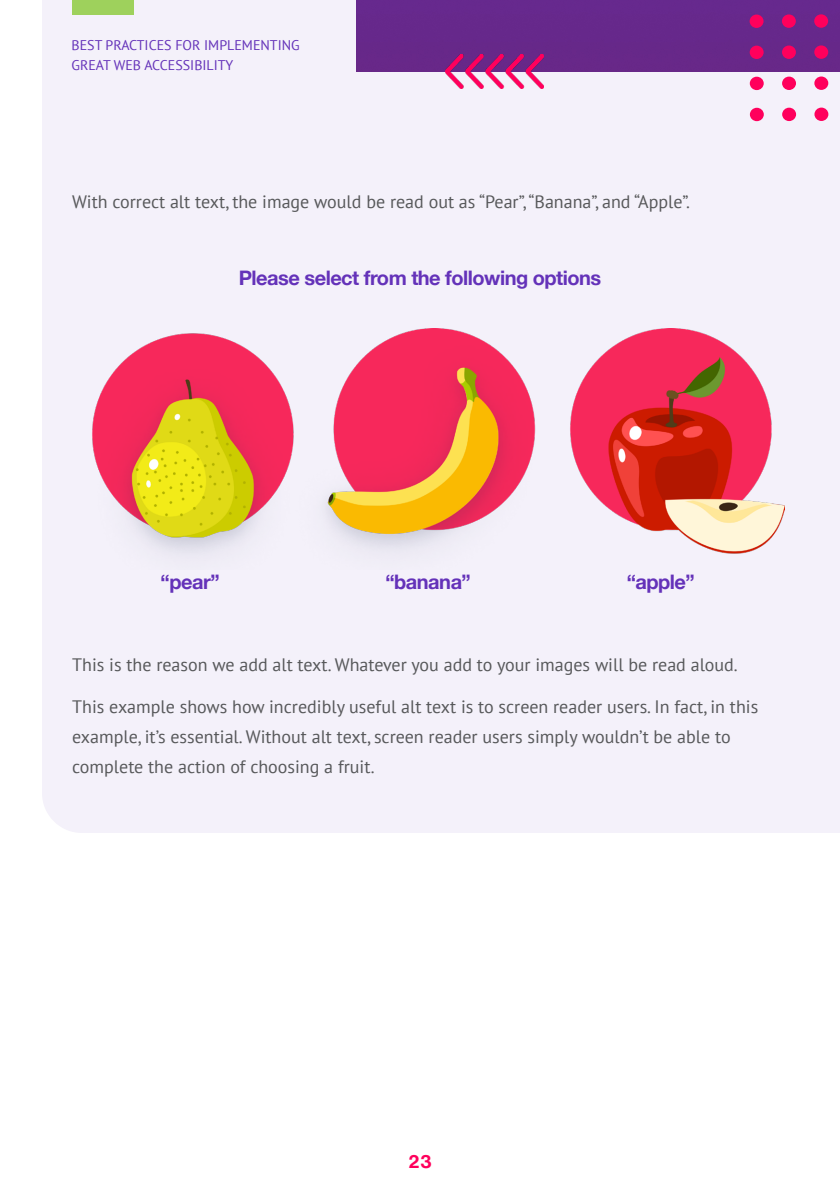
<style>
.page{position:relative;width:840px;height:1190px;background:#fff}
.page>*{position:absolute;margin:0;border:0;box-sizing:border-box;transform-origin:0 0}
.Sub_Title_1{font:700 20px "Helvetica Neue";letter-spacing:-.025em;color:#6432b9}
.Body_Text{font:18px/30px "PT Sans";color:#57585a}
.t1{font:700 18px "Helvetica Now Text";color:#ff005c}
.Body_Text-2{font:14px/20px "PT Sans";color:#6432b9}
</style>
<div class="page">
<div style="left:42px;top:0;width:798px;height:833px;background:#f4f1fa"></div>
<div style="left:72px;top:0;width:61px;height:15px;background:#9ed15c"></div>
<img style="left:87px;top:328px;width:698px;height:241px">
<div style="left:356px;top:0;width:484px;height:72px;background:#66288b"></div>
<img style="left:445px;top:54px;width:99px;height:35px">
<div style="left:750px;top:15px;width:14px;height:13px;background:#ff005c;border-radius:50%"></div>
<div style="left:782px;top:14px;width:14px;height:14px;background:#ff005c;border-radius:50%"></div>
<div style="left:814px;top:14px;width:14px;height:14px;background:#ff005c;border-radius:50%"></div>
<div style="left:750px;top:46px;width:14px;height:13px;background:#ff005c;border-radius:50%"></div>
<div style="left:782px;top:46px;width:14px;height:13px;background:#ff005c;border-radius:50%"></div>
<div style="left:814px;top:45px;width:14px;height:14px;background:#ff005c;border-radius:50%"></div>
<div style="left:750px;top:77px;width:14px;height:13px;background:#ff005c;border-radius:50%"></div>
<div style="left:782px;top:77px;width:14px;height:13px;background:#ff005c;border-radius:50%"></div>
<div style="left:814px;top:77px;width:14px;height:13px;background:#ff005c;border-radius:50%"></div>
<div style="left:750px;top:108px;width:14px;height:13px;background:#ff005c;border-radius:50%"></div>
<div style="left:782px;top:108px;width:14px;height:13px;background:#ff005c;border-radius:50%"></div>
<div style="left:814px;top:108px;width:14px;height:13px;background:#ff005c;border-radius:50%"></div>
<p class="Body_Text-2" style="left:72px;top:34px;width:230px">BEST PRACTICES FOR IMPLEMENTING<br>GREAT WEB ACCESSIBILITY</p>
<p class="Body_Text" style="left:72px;top:186px;width:620px">With correct alt text, the image would be read out as “Pear”, “Banana”, and “Apple”.</p>
<p class="Sub_Title_1" style="left:239px;top:262px;width:364px">Please select from the following options</p>
<p class="Sub_Title_1" style="left:161px;top:566px;width:60px">“pear”</p>
<p class="Sub_Title_1" style="left:386px;top:566px;width:87px">“banana”</p>
<p class="Sub_Title_1" style="left:627px;top:566px;width:70px">“apple”</p>
<p class="Body_Text" style="left:72px;top:649px;width:667px">This is the reason we add alt text. Whatever you add to your images will be read aloud.</p>
<p class="Body_Text" style="left:72px;top:691px;width:688px">This example shows how incredibly useful alt text is to screen reader users. In fact, in this example, it’s essential. Without alt text, screen reader users simply wouldn’t be able to complete the action of choosing a fruit.</p>
<p class="t1" style="left:408px;top:1148px;width:25px">23</p>
</div>
